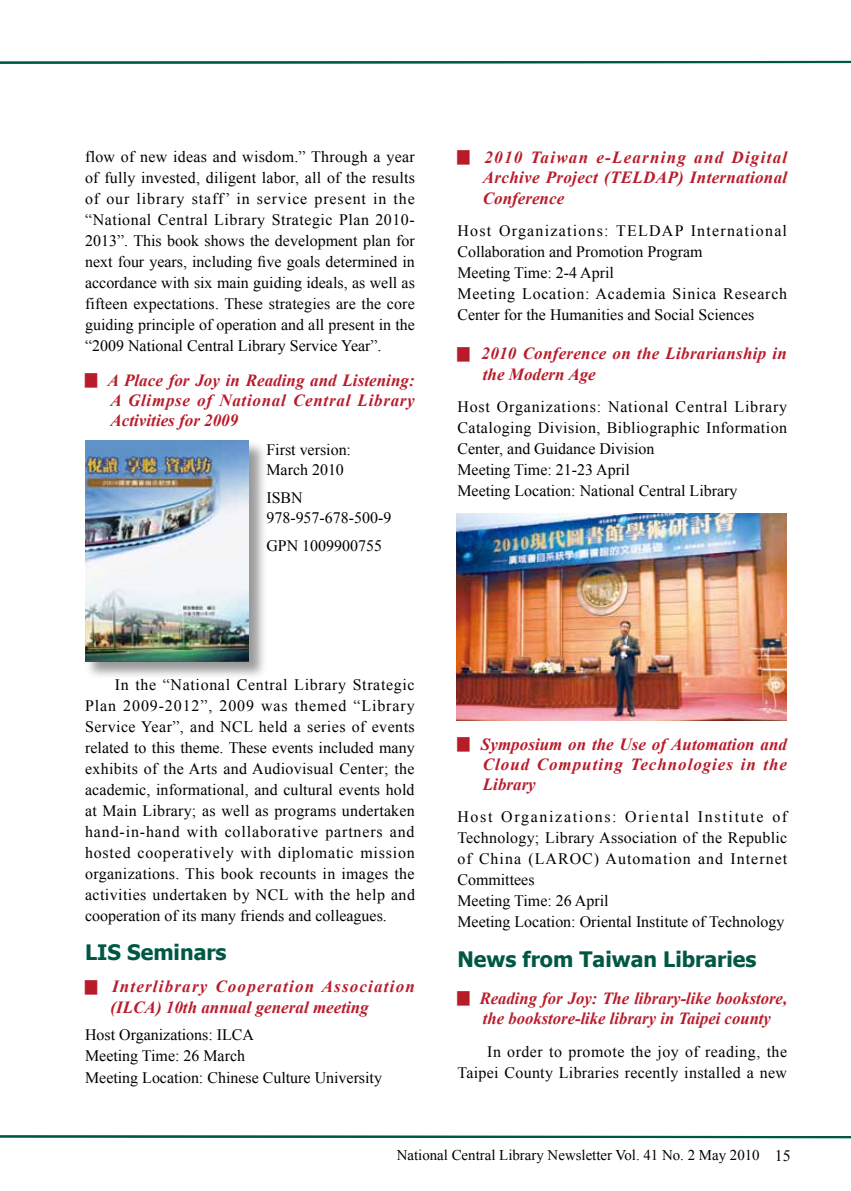
<style>
.page{position:relative;width:851px;height:1191px;background:#fff}
.page>*{position:absolute;margin:0;border:0;box-sizing:border-box;transform-origin:0 0}
.t1{font:700 21.3px "Tahoma";color:#005844}
.t2{font:italic 700 16.95px/20.2px "Times New Roman";letter-spacing:.015em;color:#b81c2b;text-align:justify}
.t3{font:italic 700 16.95px/20.2px "Times New Roman";letter-spacing:.07em;color:#b81c2b}
.t4{font:15.9px/21px "Times New Roman";color:#000}
.t5{font:15.9px/21px "Times New Roman";letter-spacing:.03em;color:#000}
.t6{font:15.9px/21.8px "Times New Roman";letter-spacing:.02em;color:#000;text-align:right}
.t7{font:14.85px "Times New Roman";color:#000}
.s1{font-size:11.85px}
.s2{font-size:15.9px}
</style>
<div class="page">
<svg style="left:0;top:60px;width:850px;height:4px"></svg>
<svg style="left:0;top:1135px;width:850px;height:4px"></svg>
<div style="left:85px;top:440px;width:182px;height:239px;background:#000;opacity:.4"></div>
<img style="left:85px;top:440px;width:164px;height:222px">
<img style="left:456px;top:513px;width:330px;height:207px">
<p class="t4" style="left:85px;top:146px;width:331px;text-align:justify">flow of new ideas and wisdom.” Through a year of fully invested, diligent labor, all of the results of our library staff’ in service present in the “National Central Library Strategic Plan 2010- 2013”. This book shows the development plan for next four years, including five goals determined in accordance with six main guiding ideals, as well as fifteen expectations. These strategies are the core guiding principle of operation and all present in the “2009 National Central Library Service Year”.</p>
<p class="t2" style="left:111px;top:369px;width:306px;text-indent:-25px"><span class="s1">█</span> A Place for Joy in Reading and Listening:<br>A Glimpse of National Central Library Activities for 2009</p>
<p class="t4" style="left:266px;top:440px;width:86px;line-height:19.5px">First version:<br>March 2010</p>
<p class="t4" style="left:266px;top:488px;width:126px;line-height:19.5px">ISBN<br>978-957-678-500-9</p>
<p class="t4" style="left:266px;top:534px;width:117px">GPN 1009900755</p>
<p class="t2" style="left:483px;top:147px;width:306px;text-indent:-25px"><span class="s1">█</span> 2010 Taiwan e-Learning and Digital Archive Project (TELDAP) International Conference</p>
<p class="t4" style="left:457px;top:220px;width:331px">Host Organizations: TELDAP International Collaboration and Promotion Program<br>Meeting Time: 2-4 April<br>Meeting Location: Academia Sinica Research Center for the Humanities and Social Sciences</p>
<p class="t2" style="left:483px;top:343px;width:305px;text-indent:-25px"><span class="s1">█</span> 2010 Conference on the Librarianship in the Modern Age</p>
<p class="t5" style="left:457px;top:396px;width:331px">Host Organizations: National Central Library Cataloging Division, Bibliographic Information Center, and Guidance Division<br>Meeting Time: 21-23 April<br>Meeting Location: National Central Library</p>
<p class="t4" style="left:85px;top:673px;width:331px;text-align:justify;text-indent:30px">In the “National Central Library Strategic Plan 2009-2012”, 2009 was themed “Library Service Year”, and NCL held a series of events related to this theme. These events included many exhibits of the Arts and Audiovisual Center; the academic, informational, and cultural events hold at Main Library; as well as programs undertaken hand-in-hand with collaborative partners and hosted cooperatively with diplomatic mission organizations. This book recounts in images the activities undertaken by NCL with the help and cooperation of its many friends and colleagues.</p>
<h1 class="t1" style="left:85px;top:937px;width:143px">LIS Seminars</h1>
<p class="t3" style="left:111px;top:976px;width:306px;text-indent:-25px"><span class="s1">█</span> Interlibrary Cooperation Association (ILCA) 10th annual general meeting</p>
<p class="t4" style="left:85px;top:1024px;width:298px">Host Organizations: ILCA<br>Meeting Time: 26 March<br>Meeting Location: Chinese Culture University</p>
<p class="t2" style="left:483px;top:733px;width:305px;text-indent:-25px"><span class="s1">█</span> Symposium on the Use of Automation and Cloud Computing Technologies in the Library</p>
<p class="t4" style="left:457px;top:806px;width:331px">Host Organizations: Oriental Institute of Technology; Library Association of the Republic of China (LAROC) Automation and Internet Committees<br>Meeting Time: 26 April<br>Meeting Location: Oriental Institute of Technology</p>
<h1 class="t1" style="left:457px;top:944px;width:300px">News from Taiwan Libraries</h1>
<p class="t2" style="left:457px;top:987px;width:331px;text-align:center"><span class="s1">█</span> Reading for Joy: The library-like bookstore, the bookstore-like library in Taipei county</p>
<p class="t6" style="left:457px;top:1040px;width:331px">In order to promote the joy of reading, the<br>Taipei County Libraries recently installed a new</p>
<p class="t7" style="left:396px;top:1144px;width:395px">National Central Library Newsletter Vol. 41 No. 2 May 2010 <span class="s2">15</span></p>
</div>
